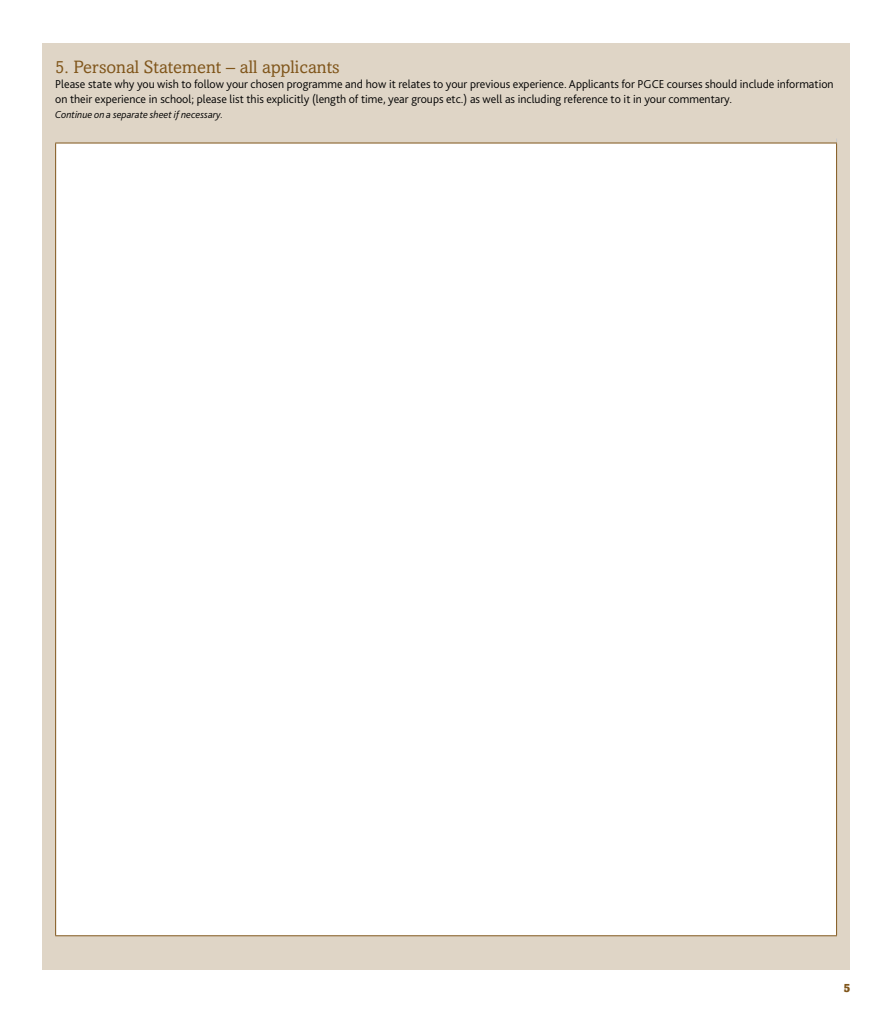
<style>
.page{position:relative;width:893px;height:1012px;background:#fff}
.page>*{position:absolute;margin:0;border:0;box-sizing:border-box;transform-origin:0 0}
.t1{font:18px "Amasis MT Std";color:#80561b}
.t2{font:300 12px/15px "Bliss Pro";color:#000}
.t3{font:900 12px "Amasis MT Std";color:#80561b}
.t4{font:italic 300 10.5px "Bliss Pro";color:#000}
</style>
<div class="page">
<div style="left:43px;top:43px;width:807px;height:926px;background:#dfd5c6"></div>
<div style="left:56px;top:143px;width:781px;height:793px;background:#fff"></div>
<hr style="left:55px;top:143px;width:1px;height:792px;background:#80561b">
<hr style="left:55px;top:143px;width:782px;height:1px;background:#80561b">
<hr style="left:836px;top:143px;width:1px;height:792px;background:#80561b">
<hr style="left:55px;top:935px;width:782px;height:1px;background:#80561b">
<h1 class="t1" style="left:55px;top:56px;width:286px">5. Personal Statement – all applicants</h1>
<p class="t2" style="left:55px;top:76px;width:780px">Please state why you wish to follow your chosen programme and how it relates to your previous experience. Applicants for PGCE courses should include information on their experience in school; please list this explicitly (length of time, year groups etc.) as well as including reference to it in your commentary.</p>
<p class="t4" style="left:55px;top:108px;width:169px">Continue on a separate sheet if necessary.</p>
<p class="t3" style="left:843px;top:980px;width:9px">5</p>
</div>
